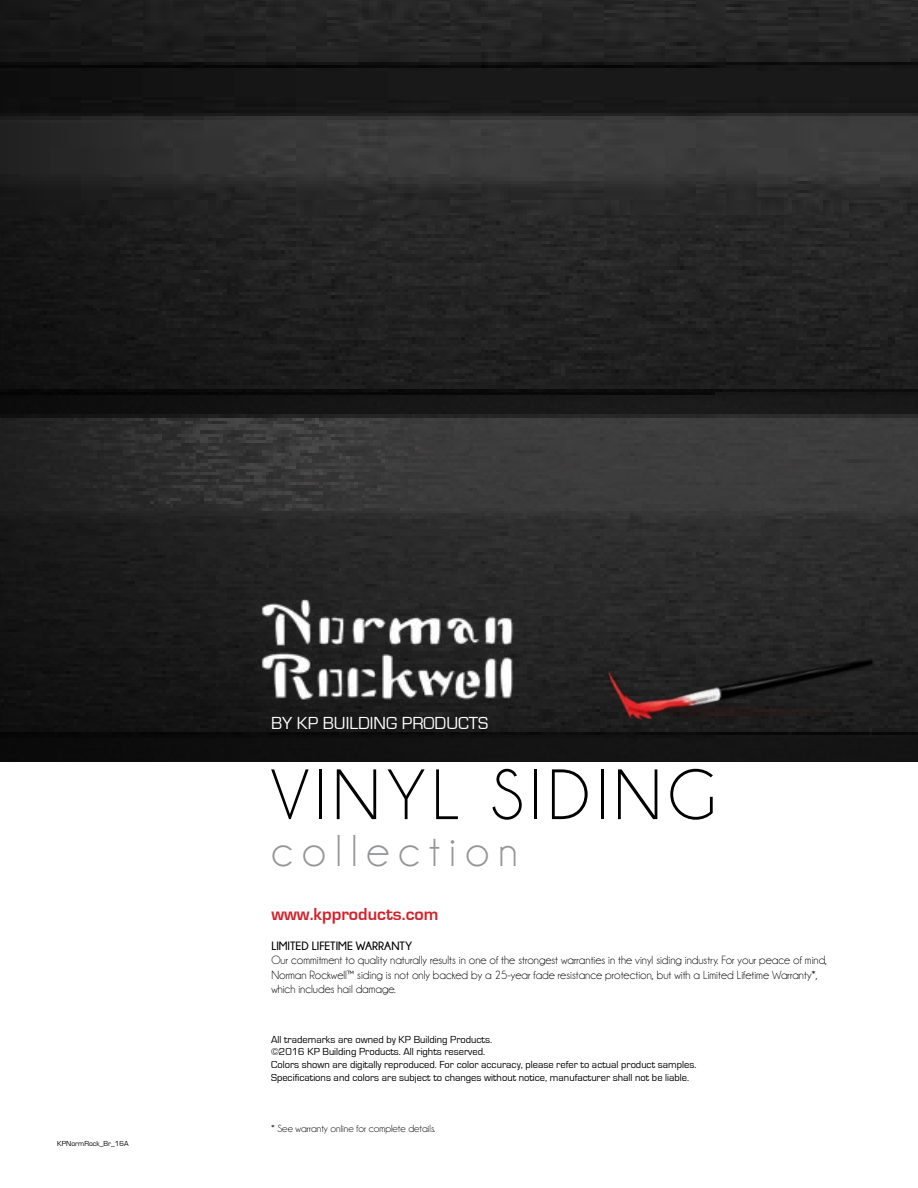
<style>
.page{position:relative;width:918px;height:1188px;background:#fff}
.page>*{position:absolute;margin:0;border:0;box-sizing:border-box;transform-origin:0 0}
.t1{font:72px "Champagne&Limousines";letter-spacing:.09em;color:#000}
.t2{font:45px "Champagne&Limousines";letter-spacing:.2em;color:#939598}
.t3{font:18px "Eurostile";color:#fff}
.t4{font:700 18px "Eurostile";color:#d2232a}
.t5{font:12px/14.4px "Champagne&Limousines";color:#000}
.t6{font:700 12px "Champagne&Limousines";color:#000}
.t7{font:10.5px/12.6px "Eurostile";color:#000}
.t8{font:10.5px "Champagne&Limousines";color:#000}
.t9{font:7.5px "Eurostile";color:#000}
</style>
<div class="page">
<img style="left:0;top:0;width:918px;height:762px">
<img style="left:185px;top:577px;width:439px;height:134px">
<img style="left:593px;top:610px;width:309px;height:152px">
<p class="t9" style="left:57px;top:1139px;width:73px">KPNormRock_Br_16A</p>
<h3 class="t3" style="left:271px;top:714px;width:219px">BY KP BUILDING PRODUCTS</h3>
<h1 class="t1" style="left:271px;top:759px;width:446px">VINYL SIDING</h1>
<h2 class="t2" style="left:271px;top:829px;width:248px">collection</h2>
<h3 class="t4" style="left:271px;top:904px;width:169px">www.kpproducts.com</h3>
<p class="t6" style="left:271px;top:939px;width:142px">LIMITED LIFETIME WARRANTY</p>
<p class="t5" style="left:271px;top:953px;width:557px">Our commitment to quality naturally results in one of the strongest warranties in the vinyl siding industry. For your peace of mind,<br>Norman Rockwell™ siding is not only backed by a 25-year fade resistance protection, but with a Limited Lifetime Warranty*, which includes hail damage.</p>
<p class="t7" style="left:271px;top:1033px;width:427px">All trademarks are owned by KP Building Products.<br>©2016 KP Building Products. All rights reserved.<br>Colors shown are digitally reproduced. For color accuracy, please refer to actual product samples.<br>Specifications and colors are subject to changes without notice, manufacturer shall not be liable.</p>
<p class="t8" style="left:271px;top:1123px;width:166px">* See warranty online for complete details.</p>
</div>
